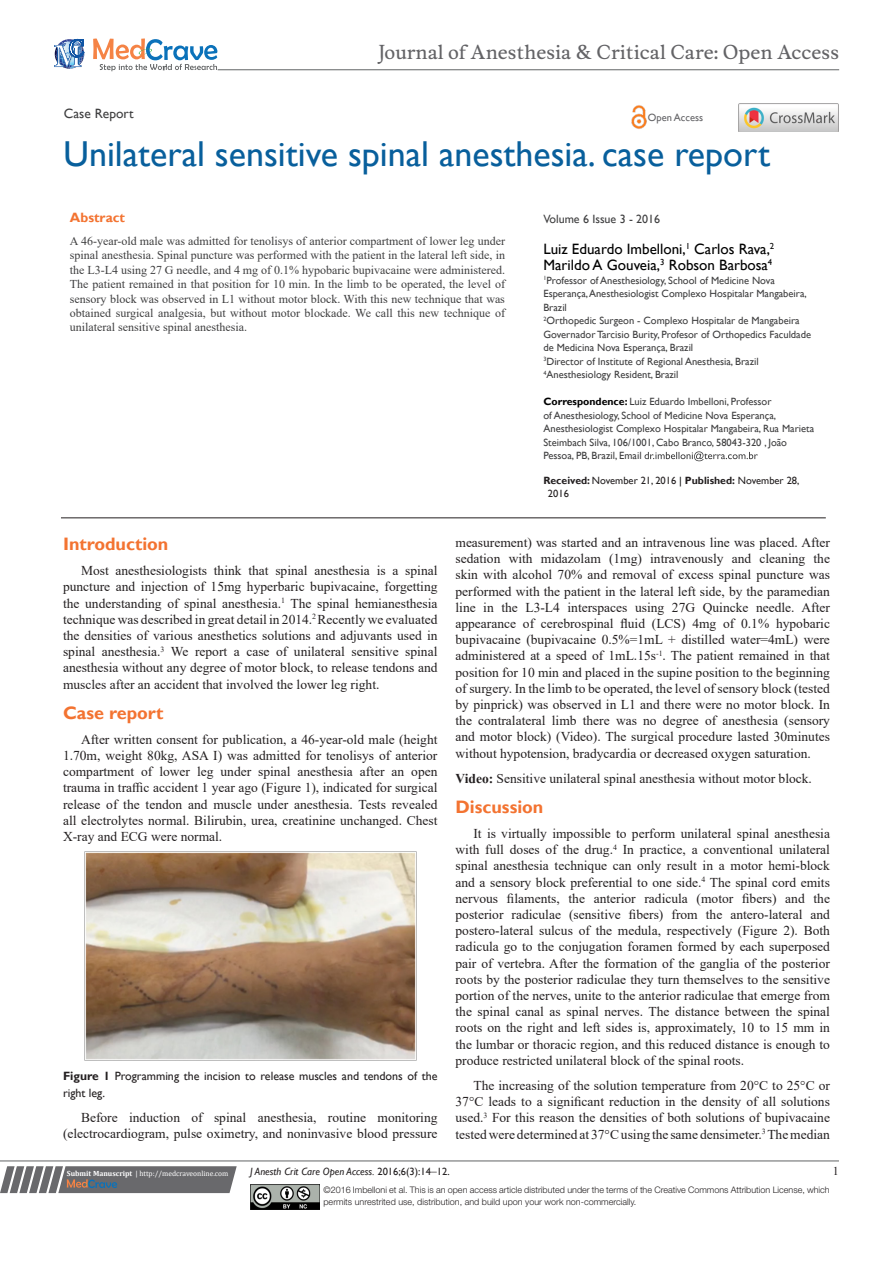
<style>
.page{position:relative;width:893px;height:1263px;background:#fff}
.page>*{position:absolute;margin:0;border:0;box-sizing:border-box;transform-origin:0 0}
.t1{font:36px "Gill Sans";color:#085f9c}
.t2{font:18.6px "Musee";color:#636366}
.List_Paragraph{font:700 18px "Gill Sans";color:#f37331}
.t3{font:15px/16.2px "Gill Sans";color:#000}
.t4{font:13.5px/16.2px "Times New Roman";color:#231f20;text-align:justify}
.t5{font:13.5px "Gill Sans";color:#3e3e3f}
.t6{font:700 13.5px "Gill Sans";color:#f37331}
.t7{font:12px/14.4px "Times New Roman";color:#3e3e3f;text-align:justify}
.t8{font:12px/16.2px "Gill Sans";color:#231f20}
.t9{font:12px "Gill Sans";color:#3e3e3f}
.t10{font:12px "Times New Roman";color:#231f20}
.t11{font:10.5px/13.5px "Gill Sans";color:#3e3e3f}
.t12{font:10.5px/12.6px "Gill Sans";color:#231f20}
.t13{font:italic 10.5px "Gill Sans";color:#231f20}
.t14{font:10.5px "Gill Sans";color:#636366}
.t15{font:300 9px/12px "Helvetica Neue LT Std";color:#231f20}
.t16{font:7.5px "Cambria";color:#fff}
.s1{font-weight:700;color:#000}
.s2{font-weight:700}
.s3{color:#000}
.s4{font-style:normal}
.s5{font-family:"Times New Roman";font-style:normal;font-size:12px}
</style>
<div class="page">
<svg style="left:0;top:1166px;width:237px;height:27px;background:#78787a"></svg>
<hr style="left:0;top:1161px;width:839px;height:1px;background:#626465">
<hr style="left:61px;top:517px;width:765px;height:1px;background:#231f20">
<img style="left:250px;top:1185px;width:69px;height:24px">
<svg style="left:644px;top:451px;width:114px;height:10px"></svg>
<svg style="left:54px;top:39px;width:30px;height:30px"></svg>
<svg style="left:93px;top:38px;width:124px;height:33px"></svg>
<hr style="left:218px;top:70px;width:621px;height:1px;background:#626465">
<img style="left:631px;top:105px;width:16px;height:24px">
<img style="left:739px;top:104px;width:99px;height:28px">
<img style="left:85px;top:852px;width:332px;height:208px">
<p class="t2" style="left:378px;top:41px;width:462px">Journal of Anesthesia &amp; Critical Care: Open Access</p>
<p class="t5" style="left:64px;top:105px;width:71px">Case Report</p>
<p class="t14" style="left:648px;top:112px;width:57px">Open Access</p>
<p class="t1" style="left:64px;top:133px;width:708px">Unilateral sensitive spinal anesthesia. case report</p>
<p class="t6" style="left:70px;top:209px;width:57px">Abstract</p>
<p class="t7" style="left:70px;top:233px;width:437px">A 46-year-old male was admitted for tenolisys of anterior compartment of lower leg under spinal anesthesia. Spinal puncture was performed with the patient in the lateral left side, in the L3-L4 using 27 G needle, and 4 mg of 0.1% hypobaric bupivacaine were administered.<br>The patient remained in that position for 10 min. In the limb to be operated, the level of sensory block was observed in L1 without motor block. With this new technique that was obtained surgical analgesia, but without motor blockade. We call this new technique of unilateral sensitive spinal anesthesia.</p>
<p class="t9" style="left:543px;top:212px;width:118px">Volume 6 Issue 3 - 2016</p>
<p class="t3" style="left:543px;top:241px;width:232px">Luiz Eduardo Imbelloni,<sup>1</sup> Carlos Rava,<sup>2<br></sup>Marildo A Gouveia,<sup>3</sup> Robson Barbosa<sup>4</sup></p>
<p class="t11" style="left:543px;top:273px;width:265px"><sup>1</sup>Professor of Anesthesiology, School of Medicine Nova<br>Esperança, Anesthesiologist Complexo Hospitalar Mangabeira,<br>Brazil</p>
<p class="t11" style="left:543px;top:314px;width:269px"><sup>2</sup>Orthopedic Surgeon - Complexo Hospitalar de Mangabeira<br>Governador Tarcisio Burity, Profesor of Orthopedics Faculdade de Medicina Nova Esperança, Brazil</p>
<p class="t11" style="left:543px;top:354px;width:217px"><sup>3</sup>Director of Institute of Regional Anesthesia, Brazil</p>
<p class="t11" style="left:543px;top:368px;width:137px"><sup>4</sup>Anesthesiology Resident, Brazil</p>
<p class="t11" style="left:543px;top:395px;width:272px"><span class="s1">Correspondence:</span> Luiz Eduardo Imbelloni, Professor<br>of Anesthesiology, School of Medicine Nova Esperança, Anesthesiologist Complexo Hospitalar Mangabeira, Rua Marieta Steimbach Silva, 106/1001, Cabo Branco, 58043-320 , João Pessoa, PB, Brazil, Email</p>
<p class="t12" style="left:548px;top:475px;width:253px;text-indent:-4px"><span class="s2">Received:</span> November 21, 2016 <span class="s3">|</span> <span class="s2">Published:</span> November 28,<br>2016</p>
<p class="List_Paragraph" style="left:63px;top:533px;width:107px">Introduction</p>
<p class="t4" style="left:63px;top:562px;width:376px;text-indent:18px">Most anesthesiologists think that spinal anesthesia is a spinal puncture and injection of 15mg hyperbaric bupivacaine, forgetting the understanding of spinal anesthesia.<sup>1</sup> The spinal hemianesthesia technique was described in great detail in 2014.<sup>2</sup> Recently we evaluated the densities of various anesthetics solutions and adjuvants used in spinal anesthesia.<sup>3</sup> We report a case of unilateral sensitive spinal anesthesia without any degree of motor block, to release tendons and muscles after an accident that involved the lower leg right.</p>
<p class="List_Paragraph" style="left:63px;top:702px;width:102px">Case report</p>
<p class="t4" style="left:63px;top:731px;width:376px;text-indent:18px">After written consent for publication, a 46-year-old male (height 1.70m, weight 80kg, ASA I) was admitted for tenolisys of anterior compartment of lower leg under spinal anesthesia after an open trauma in traffic accident 1 year ago (Figure 1), indicated for surgical release of the tendon and muscle under anesthesia. Tests revealed all electrolytes normal. Bilirubin, urea, creatinine unchanged. Chest X-ray and ECG were normal.</p>
<p class="t8" style="left:63px;top:1068px;width:376px"><span class="s2">Figure 1</span> Programming the incision to release muscles and tendons of the right leg.</p>
<p class="t4" style="left:63px;top:1109px;width:376px;text-align:right">Before induction of spinal anesthesia, routine monitoring (electrocardiogram, pulse oximetry, and noninvasive blood pressure</p>
<p class="t4" style="left:455px;top:534px;width:376px">measurement) was started and an intravenous line was placed. After sedation with midazolam (1mg) intravenously and cleaning the skin with alcohol 70% and removal of excess spinal puncture was performed with the patient in the lateral left side, by the paramedian line in the L3-L4 interspaces using 27G Quincke needle. After appearance of cerebrospinal fluid (LCS) 4mg of 0.1% hypobaric bupivacaine (bupivacaine 0.5%=1mL + distilled water=4mL) were administered at a speed of 1mL.15s<sup>-1</sup>. The patient remained in that position for 10 min and placed in the supine position to the beginning of surgery. In the limb to be operated, the level of sensory block (tested by pinprick) was observed in L1 and there were no motor block. In the contralateral limb there was no degree of anesthesia (sensory and motor block) (Video). The surgical procedure lasted 30minutes without hypotension, bradycardia or decreased oxygen saturation.</p>
<p class="t4" style="left:455px;top:770px;width:358px"><span class="s2">Video:</span> Sensitive unilateral spinal anesthesia without motor block.</p>
<p class="List_Paragraph" style="left:455px;top:796px;width:89px">Discussion</p>
<p class="t4" style="left:455px;top:825px;width:376px;text-indent:18px">It is virtually impossible to perform unilateral spinal anesthesia with full doses of the drug.<sup>4</sup> In practice, a conventional unilateral spinal anesthesia technique can only result in a motor hemi‑block and a sensory block preferential to one side.<sup>4</sup> The spinal cord emits nervous filaments, the anterior radicula (motor fibers) and the posterior radiculae (sensitive fibers) from the antero-lateral and postero-lateral sulcus of the medula, respectively (Figure 2). Both radicula go to the conjugation foramen formed by each superposed pair of vertebra. After the formation of the ganglia of the posterior roots by the posterior radiculae they turn themselves to the sensitive portion of the nerves, unite to the anterior radiculae that emerge from the spinal canal as spinal nerves. The distance between the spinal roots on the right and left sides is, approximately, 10 to 15 mm in the lumbar or thoracic region, and this reduced distance is enough to produce restricted unilateral block of the spinal roots.</p>
<p class="t4" style="left:455px;top:1077px;width:376px;text-indent:18px">The increasing of the solution temperature from 20°C to 25°C or 37°C leads to a significant reduction in the density of all solutions used.<sup>3</sup> For this reason the densities of both solutions of bupivacaine tested were determined at 37°C using the same densimeter.<sup>3</sup> The median</p>
<p class="t16" style="left:67px;top:1169px;width:163px"><span class="s2">Submit Manuscript</span> | http://medcraveonline.com</p>
<p class="t13" style="left:250px;top:1165px;width:201px">J Anesth Crit Care Open Access. <span class="s4">2016;6(3):14</span><span class="s5">‒</span><span class="s4">12.</span></p>
<p class="t10" style="left:833px;top:1162px;width:7px">1</p>
<p class="t15" style="left:323px;top:1183px;width:508px">©2016 Imbelloni et al. This is an open access article distributed under the terms of the Creative Commons Attribution License, which permits unrestrited use, distribution, and build upon your work non-commercially.</p>
</div>
